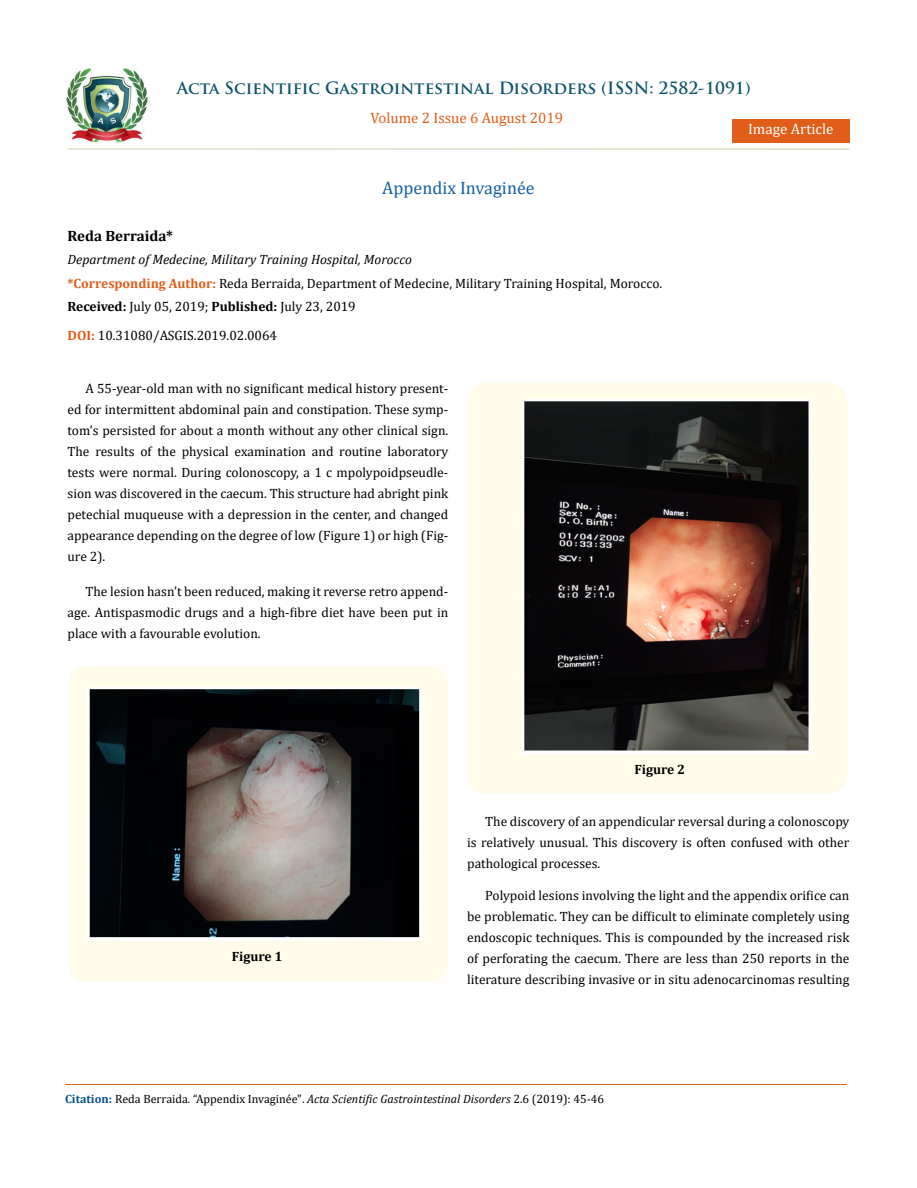
<style>
.page{position:relative;width:917px;height:1188px;background:#fff}
.page>*{position:absolute;margin:0;border:0;box-sizing:border-box;transform-origin:0 0}
.t1{font:18px "Cambria";color:#1560a6}
.t2{font:700 16.5px "Trajan Pro";color:#0e546a}
.t3{font:15px "Cambria";color:#e05d1a}
.t4{font:700 15px "Cambria";color:#000}
.t5{font:15px "Cambria";color:#fff}
.t6{font:13.5px/21px "Cambria";color:#000;text-align:justify}
.t7{font:700 13.5px "Cambria";color:#000}
.t8{font:12px "Cambria";color:#000}
.s1{font-style:italic}
.s2{font-weight:700;color:#e05d1a}
.s3{font-weight:700}
.s4{font-weight:700;color:#035089}
</style>
<div class="page">
<img style="left:67px;top:68px;width:80px;height:74px">
<div style="left:732px;top:119px;width:117px;height:23px;background:#e05d1a"></div>
<div style="left:68px;top:666px;width:380px;height:316px;background:#fffde9;border-radius:18px"></div>
<img style="left:87px;top:688px;width:335px;height:252px">
<div style="left:467px;top:383px;width:380px;height:411px;background:#fffde9;border-radius:18px"></div>
<img style="left:523px;top:400px;width:288px;height:353px">
<hr style="left:65px;top:1084px;width:782px;height:1px;background:#e05d1a">
<hr style="left:67px;top:148px;width:782px;height:2px;background:#e0dfcd">
<p class="t2" style="left:177px;top:77px;width:575px">Acta Scientific Gastrointestinal Disorders (ISSN: 2582-1091)</p>
<p class="t3" style="left:370px;top:109px;width:194px">Volume 2 Issue 6 August 2019</p>
<p class="t5" style="left:748px;top:120px;width:87px">Image Article</p>
<h1 class="t1" style="left:382px;top:177px;width:154px">Appendix Invaginée</h1>
<p class="t4" style="left:67px;top:226px;width:107px">Reda Berraida*</p>
<p class="t6" style="left:67px;top:248px;width:596px;line-height:23.7px"><span class="s1">Department of Medecine, Military Training Hospital, Morocco<br></span><span class="s2">*Corresponding Author:</span> Reda Berraida, Department of Medecine, Military Training Hospital, Morocco.</p>
<p class="t6" style="left:67px;top:296px;width:290px"><span class="s3">Received:</span> July 05, 2019; <span class="s3">Published:</span> July 23, 2019</p>
<p class="t6" style="left:67px;top:325px;width:211px"><span class="s2">DOI:</span> 10.31080/ASGIS.2019.02.0064</p>
<p class="t6" style="left:67px;top:378px;width:382px;text-indent:18px">A 55-year-old man with no significant medical history present&shy;ed for intermittent abdominal pain and constipation. These symp&shy;tom’s persisted for about a month without any other clinical sign.<br>The results of the physical examination and routine laboratory tests were normal. During colonoscopy, a 1 c mpolypoidpseudle&shy;sion was discovered in the caecum. This structure had abright pink petechial muqueuse with a depression in the center, and changed appearance depending on the degree of low (Figure 1) or high (Fig&shy;ure 2).</p>
<p class="t6" style="left:67px;top:581px;width:382px;text-indent:18px">The lesion hasn’t been reduced, making it reverse retro append&shy;age. Antispasmodic drugs and a high-fibre diet have been put in place with a favourable evolution.</p>
<p class="t7" style="left:232px;top:947px;width:52px">Figure 1</p>
<p class="t7" style="left:634px;top:760px;width:52px">Figure 2</p>
<p class="t6" style="left:467px;top:811px;width:384px;text-indent:18px">The discovery of an appendicular reversal during a colonoscopy is relatively unusual. This discovery is often confused with other pathological processes.</p>
<p class="t6" style="left:467px;top:885px;width:384px;text-indent:18px">Polypoid lesions involving the light and the appendix orifice can be problematic. They can be difficult to eliminate completely using endoscopic techniques. This is compounded by the increased risk of perforating the caecum. There are less than 250 reports in the literature describing invasive or in situ adenocarcinomas resulting</p>
<p class="t8" style="left:65px;top:1092px;width:540px"><span class="s4">Citation:</span> Reda Berraida<span class="s1">.</span> “Appendix Invaginée". <span class="s1">Acta Scientific Gastrointestinal Disorders</span> 2.6 (2019): 45-46</p>
</div>
